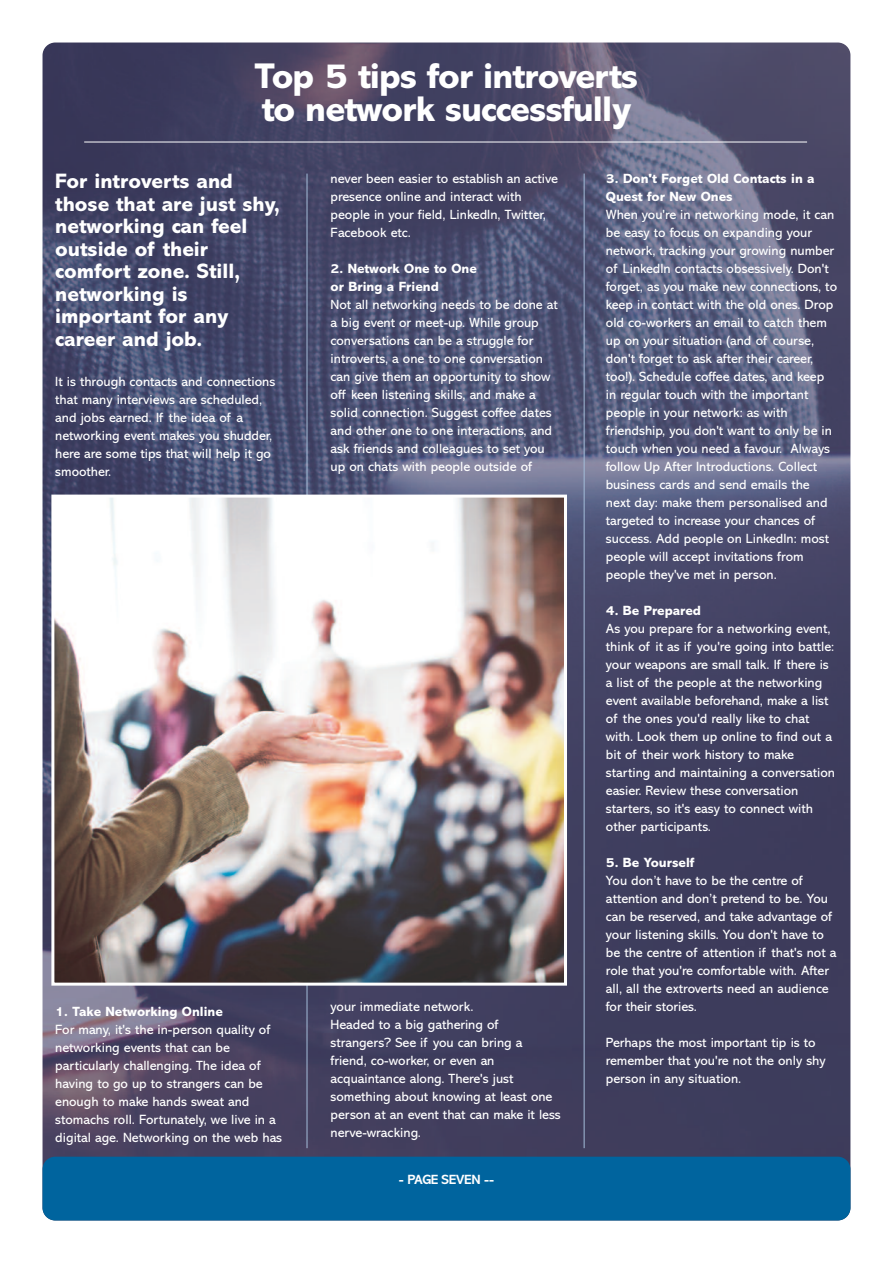
<style>
.page{position:relative;width:893px;height:1263px;background:#fff}
.page>*{position:absolute;margin:0;border:0;box-sizing:border-box;transform-origin:0 0}
.t1{font:800 36px/33px "Abadi";letter-spacing:-.025em;color:#fff}
.t2{font:800 21px/22.5px "Abadi";color:#fff}
.t3{font:13.5px/18px "Abadi";color:#fff}
.t4{font:800 13.5px/18px "Abadi";color:#fff}
.t5{font:700 13.5px "Abadi";letter-spacing:-.025em;color:#fff}
</style>
<div class="page">
<img style="left:43px;top:43px;width:807px;height:1177px;border-radius:13px">
<div style="left:43px;top:1157px;width:807px;height:63px;background:#00649e;border-radius:13px"></div>
<hr style="left:84px;top:142px;width:723px;height:1px;background:#fff">
<hr style="left:307px;top:174px;width:1px;height:974px;background:#a4bdd9">
<hr style="left:584px;top:174px;width:1px;height:974px;background:#a4bdd9">
<img style="left:55px;top:499px;width:508px;height:483px">
<div style="left:51px;top:495px;width:516px;height:491px;border:3px solid #fff"></div>
<h1 class="t1" style="left:255px;top:63px;width:385px">Top 5 tips for introverts to network successfully</h1>
<h2 class="t2" style="left:55px;top:172px;width:226px">For introverts and those that are just shy, networking can feel outside of their comfort zone. Still, networking is important for any career and job.</h2>
<p class="t3" style="left:55px;top:374px;width:222px">It is through contacts and connections that many interviews are scheduled, and jobs earned. If the idea of a networking event makes you shudder, here are some tips that will help it go smoother.</p>
<p class="t4" style="left:55px;top:1004px;width:169px">1. Take Networking Online</p>
<p class="t3" style="left:55px;top:1022px;width:228px">For many, it's the in-person quality of networking events that can be particularly challenging. The idea of having to go up to strangers can be enough to make hands sweat and stomachs roll. Fortunately, we live in a digital age. Networking on the web has</p>
<p class="t3" style="left:331px;top:171px;width:229px">never been easier to establish an active presence online and interact with people in your field, LinkedIn, Twitter,<br>Facebook etc.</p>
<p class="t4" style="left:331px;top:261px;width:148px">2. Network One to One or Bring a Friend</p>
<p class="t3" style="left:331px;top:297px;width:229px">Not all networking needs to be done at a big event or meet-up. While group conversations can be a struggle for introverts, a one to one conversation can give them an opportunity to show off keen listening skills, and make a solid connection. Suggest coffee dates and other one to one interactions, and ask friends and colleagues to set you up on chats with people outside of</p>
<p class="t3" style="left:331px;top:999px;width:232px">your immediate network.<br>Headed to a big gathering of strangers? See if you can bring a friend, co-worker, or even an acquaintance along. There's just something about knowing at least one person at an event that can make it less nerve-wracking.</p>
<p class="t5" style="left:399px;top:1175px;width:97px">- PAGE SEVEN --</p>
<p class="t4" style="left:606px;top:171px;width:210px">3. Don't Forget Old Contacts in a<br>Quest for New Ones</p>
<p class="t3" style="left:606px;top:207px;width:233px">When you're in networking mode, it can be easy to focus on expanding your network, tracking your growing number of LinkedIn contacts obsessively. Don't forget, as you make new connections, to keep in contact with the old ones. Drop old co-workers an email to catch them up on your situation (and of course, don't forget to ask after their career, too!). Schedule coffee dates, and keep in regular touch with the important people in your network: as with friendship, you don't want to only be in touch when you need a favour. Always follow Up After Introductions. Collect business cards and send emails the next day: make them personalised and targeted to increase your chances of success. Add people on LinkedIn: most people will accept invitations from people they've met in person.</p>
<p class="t4" style="left:606px;top:603px;width:97px">4. Be Prepared</p>
<p class="t3" style="left:606px;top:621px;width:231px">As you prepare for a networking event, think of it as if you're going into battle: your weapons are small talk. If there is a list of the people at the networking event available beforehand, make a list of the ones you'd really like to chat with. Look them up online to find out a bit of their work history to make starting and maintaining a conversation easier. Review these conversation starters, so it's easy to connect with other participants.</p>
<p class="t4" style="left:606px;top:855px;width:90px">5. Be Yourself</p>
<p class="t3" style="left:606px;top:873px;width:232px">You don’t have to be the centre of attention and don’t pretend to be. You can be reserved, and take advantage of your listening skills. You don't have to be the centre of attention if that's not a role that you're comfortable with. After all, all the extroverts need an audience for their stories.</p>
<p class="t3" style="left:606px;top:1035px;width:221px">Perhaps the most important tip is to remember that you're not the only shy person in any situation.</p>
</div>
